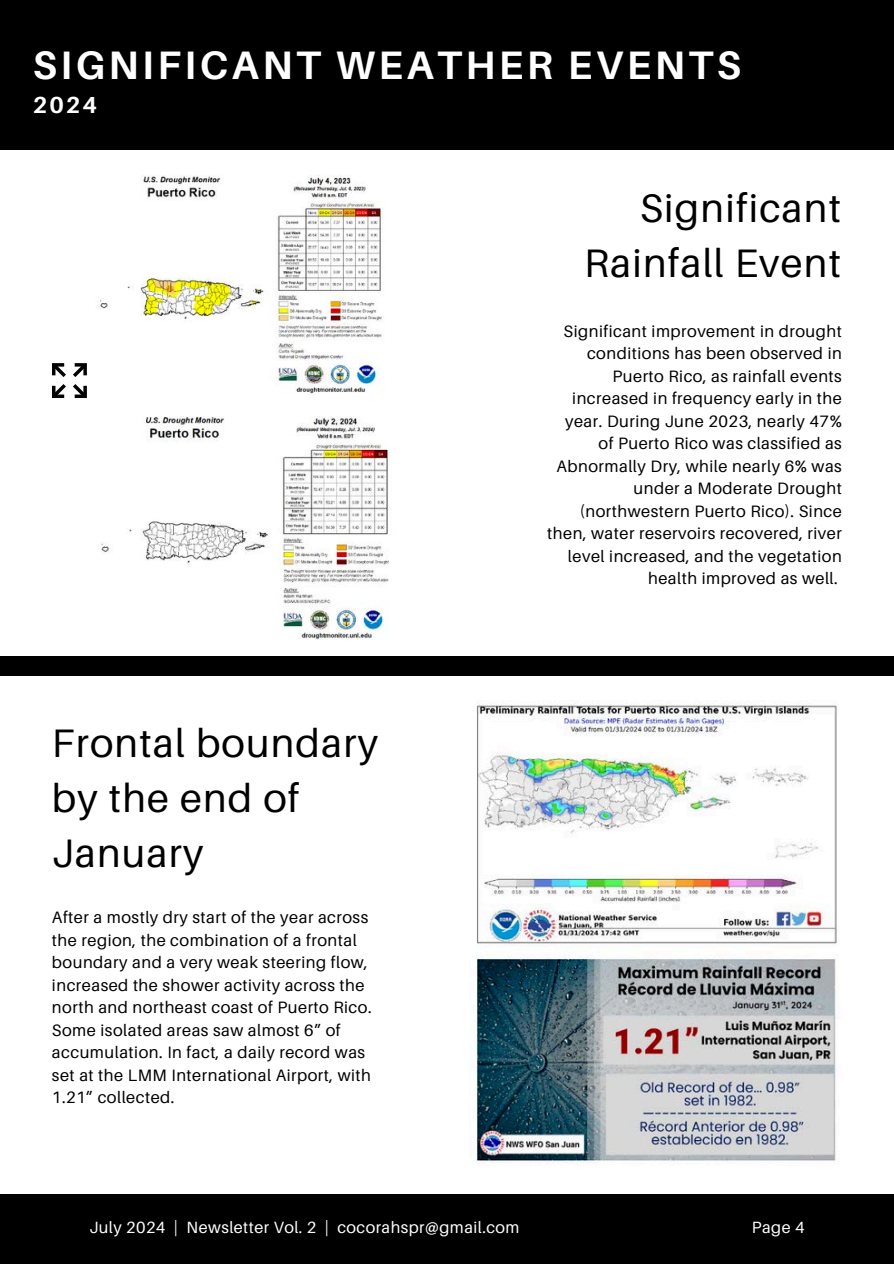
<style>
.page{position:relative;width:894px;height:1264px;background:#fff}
.page>*{position:absolute;margin:0;border:0;box-sizing:border-box;transform-origin:0 0}
.t1{font:39.75px/55.2px "Aileron";letter-spacing:.03em;color:#000;text-align:right}
.t2{font:700 39.75px "Aileron";letter-spacing:.09em;color:#fff}
.t3{font:700 23.25px "Aileron";color:#fff}
.t4{font:16.5px/22.5px "Aileron";letter-spacing:.03em;color:#000;text-align:right}
.t5{font:16.2px "Aileron";letter-spacing:.03em;color:#fffdfd}
</style>
<div class="page">
<img style="left:98px;top:175px;width:285px;height:219px">
<img style="left:101px;top:416px;width:288px;height:224px">
<div style="left:0;top:1193px;width:893px;height:70px;background:#000"></div>
<div style="left:0;top:656px;width:893px;height:20px;background:#000"></div>
<img style="left:476px;top:700px;width:361px;height:465px">
<div style="left:0;top:0;width:893px;height:150px;background:#000"></div>
<svg style="left:52px;top:363px;width:35px;height:35px"></svg>
<p class="t2" style="left:33px;top:40px;width:709px">SIGNIFICANT WEATHER EVENTS</p>
<p class="t3" style="left:33px;top:90px;width:66px">2024</p>
<p class="t1" style="left:584px;top:179px;width:258px">Significant<br>Rainfall Event</p>
<p class="t1" style="left:52px;top:714px;width:328px;text-align:left">Frontal boundary by the end of<br>January</p>
<p class="t4" style="left:52px;top:905px;width:321px;text-align:left">After a mostly dry start of the year across the region, the combination of a frontal boundary and a very weak steering flow, increased the shower activity across the north and northeast coast of Puerto Rico.<br>Some isolated areas saw almost 6” of accumulation. In fact, a daily record was set at the LMM International Airport, with 1.21” collected.</p>
<h2 class="t4" style="left:547px;top:319px;width:296px">Significant improvement in drought conditions has been observed in Puerto Rico, as rainfall events increased in frequency early in the year. During June 2023, nearly 47% of Puerto Rico was classified as Abnormally Dry, while nearly 6% was under a Moderate Drought (northwestern Puerto Rico). Since then, water reservoirs recovered, river level increased, and the vegetation health improved as well.</h2>
<h2 class="t5" style="left:89px;top:1217px;width:431px">July 2024 | Newsletter Vol. 2 | cocorahspr@gmail.com</h2>
<p class="t5" style="left:751px;top:1217px;width:54px">Page 4</p>
</div>
